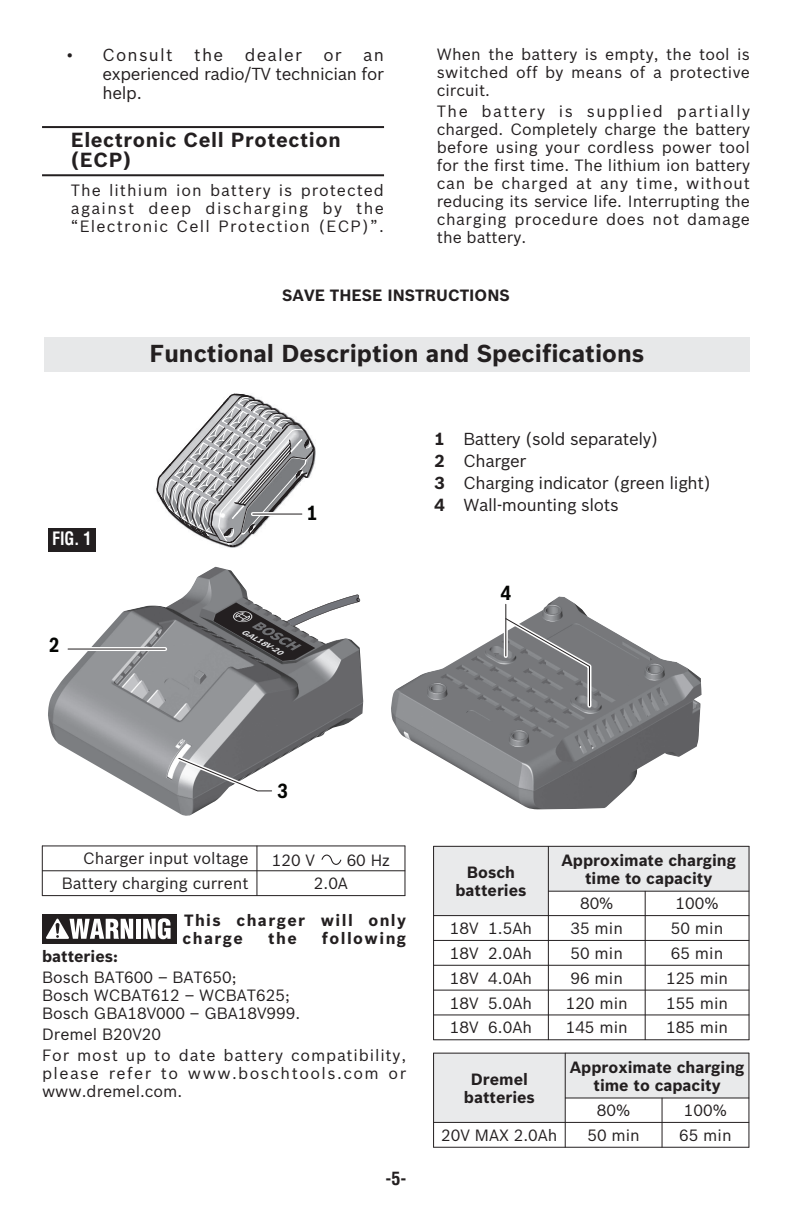
<style>
.page{position:relative;width:792px;height:1224px;background:#fff}
.page>*{position:absolute;margin:0;border:0;box-sizing:border-box;transform-origin:0 0}
.t1{font:700 24px "Bosch Sans";color:#231f20}
.t2{font:700 20px/20px "Bosch Sans";letter-spacing:.03em;color:#231f20}
.t3{font:700 20px "Bosch Sans Cond";color:#040503}
.t4{font:700 condensed 18px "Helvetica";color:#fff;scale:.9 1}
.t5{font:700 condensed 18px "Helvetica";color:#231f20}
.t6{font:17px/21.8px "Bosch Sans";letter-spacing:-.02em;color:#231f20;text-align:justify}
.t7{font:17px "Bosch Sans";letter-spacing:.07em;color:#231f20}
.t8{font:16px/18px "Bosch Sans";color:#231f20;text-align:justify}
.t9{font:700 16px/18px "Bosch Sans";color:#231f20;text-align:center}
.t10{font:16px/20.8px "Bosch Sans";letter-spacing:.05em;color:#231f20}
.t11{font:16px/18px "Bosch Sans";letter-spacing:.09em;color:#231f20}
.t12{font:700 16px/18px "Bosch Sans";letter-spacing:.09em;color:#231f20}
.t13{font:italic 700 7.2px "Bosch Sans";color:#e4e5e7;scale:1.15 1}
.s1{font-weight:700}
</style>
<div class="page">
<hr style="left:42px;top:126px;width:342px;height:2px;background:#231f20">
<hr style="left:42px;top:174px;width:342px;height:2px;background:#231f20">
<img style="left:391px;top:597px;width:311px;height:212px">
<img style="left:48px;top:567px;width:315px;height:249px">
<svg style="left:68px;top:647px;width:97px;height:4px"></svg>
<hr style="left:68px;top:649px;width:97px;height:1px;background:#231f20">
<svg style="left:174px;top:753px;width:102px;height:42px"></svg>
<svg style="left:156px;top:393px;width:159px;height:155px"></svg>
<svg style="left:253px;top:512px;width:49px;height:4px"></svg>
<hr style="left:253px;top:514px;width:49px;height:1px;background:#231f20">
<svg style="left:504px;top:605px;width:4px;height:8px"></svg>
<hr style="left:505px;top:604px;width:1px;height:52px;background:#231f20">
<svg style="left:500px;top:613px;width:93px;height:97px;background:#838487"></svg>
<svg style="left:213px;top:594px;width:148px;height:67px"></svg>
<div style="left:48px;top:528px;width:48px;height:24px;background:#231f20"></div>
<div style="left:44px;top:337px;width:706px;height:34px;background:#e7e8e9"></div>
<div style="left:42px;top:914px;width:135px;height:29px;background:#231f20"></div>
<div style="left:136px;top:919px;width:5px;height:20px;background:#fff"></div>
<svg style="left:143px;top:918px;width:28px;height:21px"></svg>
<svg style="left:46px;top:919px;width:87px;height:20px"></svg>
<svg style="left:321px;top:854px;width:21px;height:11px"></svg>
<hr style="left:42px;top:846px;width:1px;height:50px;background:#231f20">
<hr style="left:257px;top:846px;width:1px;height:50px;background:#231f20">
<hr style="left:405px;top:846px;width:1px;height:50px;background:#231f20">
<hr style="left:42px;top:846px;width:363px;height:1px;background:#231f20">
<hr style="left:42px;top:870px;width:363px;height:1px;background:#231f20">
<hr style="left:42px;top:895px;width:363px;height:1px;background:#231f20">
<div style="left:433px;top:846px;width:115px;height:70px;background:#e9eaeb"></div>
<div style="left:548px;top:846px;width:201px;height:45px;background:#e9eaeb"></div>
<hr style="left:433px;top:846px;width:1px;height:194px;background:#231f20">
<hr style="left:548px;top:846px;width:1px;height:194px;background:#231f20">
<hr style="left:645px;top:891px;width:1px;height:149px;background:#231f20">
<hr style="left:749px;top:846px;width:1px;height:194px;background:#231f20">
<hr style="left:433px;top:846px;width:316px;height:1px;background:#231f20">
<hr style="left:548px;top:891px;width:201px;height:1px;background:#231f20">
<hr style="left:433px;top:915px;width:316px;height:1px;background:#231f20">
<hr style="left:433px;top:940px;width:316px;height:1px;background:#231f20">
<hr style="left:433px;top:965px;width:316px;height:1px;background:#231f20">
<hr style="left:433px;top:990px;width:316px;height:1px;background:#231f20">
<hr style="left:433px;top:1015px;width:316px;height:1px;background:#231f20">
<hr style="left:433px;top:1039px;width:316px;height:1px;background:#231f20">
<div style="left:433px;top:1053px;width:132px;height:69px;background:#e9eaeb"></div>
<div style="left:565px;top:1053px;width:184px;height:45px;background:#e9eaeb"></div>
<hr style="left:433px;top:1053px;width:1px;height:95px;background:#231f20">
<hr style="left:565px;top:1053px;width:1px;height:95px;background:#231f20">
<hr style="left:662px;top:1098px;width:1px;height:50px;background:#231f20">
<hr style="left:749px;top:1053px;width:1px;height:95px;background:#231f20">
<hr style="left:433px;top:1053px;width:316px;height:1px;background:#231f20">
<hr style="left:565px;top:1098px;width:184px;height:1px;background:#231f20">
<hr style="left:433px;top:1122px;width:316px;height:1px;background:#231f20">
<hr style="left:433px;top:1147px;width:316px;height:1px;background:#231f20">
<p class="t7" style="left:67px;top:45px;width:108px">• Consult</p>
<p class="t6" style="left:194px;top:44px;width:30px">the</p>
<p class="t6" style="left:245px;top:44px;width:59px">dealer</p>
<p class="t6" style="left:323px;top:44px;width:20px">or</p>
<p class="t6" style="left:103px;top:45px;width:283px;line-height:19px;text-indent:261px">an experienced radio/TV technician for help.</p>
<p class="t2" style="left:71px;top:130px;width:271px">Electronic Cell Protection (ECP)</p>
<p class="t8" style="left:71px;top:181px;width:315px">The lithium ion battery is protected against deep discharging by the “Electronic Cell Protection (ECP)”.</p>
<p class="t8" style="left:437px;top:45px;width:315px">When the battery is empty, the tool is switched off by means of a protective circuit.</p>
<p class="t8" style="left:437px;top:102px;width:315px">The battery is supplied partially charged. Completely charge the battery before using your cordless power tool for the first time. The lithium ion battery can be charged at any time, without reducing its service life. Interrupting the charging procedure does not damage the battery.</p>
<p class="t9" style="left:282px;top:287px;width:229px">SAVE THESE INSTRUCTIONS</p>
<h1 class="t1" style="left:150px;top:340px;width:496px">Functional Description and Specifications</h1>
<p class="t4" style="left:52px;top:529px;width:46px">FIG. 1</p>
<p class="t3" style="left:49px;top:634px;width:12px">2</p>
<p class="t3" style="left:306px;top:502px;width:12px">1</p>
<p class="t13" style="left:244px;top:627px;width:41px;rotate:30deg">GAL18V-20</p>
<p class="t3" style="left:277px;top:779px;width:12px">3</p>
<p class="t6" style="left:435px;top:428px;width:278px;text-align:left"><span class="s1">1</span> Battery (sold separately)<br><span class="s1">2</span> Charger<br><span class="s1">3</span> Charging indicator (green light)<br><span class="s1">4</span> Wall-mounting slots</p>
<p class="t3" style="left:501px;top:582px;width:12px">4</p>
<p class="t8" style="left:83px;top:850px;width:167px">Charger input voltage</p>
<p class="t8" style="left:272px;top:851px;width:45px">120 V</p>
<p class="t8" style="left:347px;top:851px;width:45px">60 Hz</p>
<p class="t8" style="left:62px;top:875px;width:188px">Battery charging current</p>
<p class="t8" style="left:314px;top:875px;width:36px">2.0A</p>
<p class="t9" style="left:455px;top:863px;width:73px">Bosch batteries</p>
<p class="t9" style="left:561px;top:851px;width:176px">Approximate charging time to capacity</p>
<p class="t8" style="left:580px;top:895px;width:35px">80%</p>
<p class="t8" style="left:676px;top:895px;width:45px">100%</p>
<p class="t12" style="left:183px;top:912px;width:225px">This charger will only charge</p>
<p class="t9" style="left:268px;top:930px;width:30px">the</p>
<p class="t12" style="left:322px;top:930px;width:86px">following</p>
<p class="t9" style="left:42px;top:948px;width:77px">batteries:</p>
<p class="t8" style="left:42px;top:968px;width:260px;text-align:left">Bosch BAT600 – BAT650;<br>Bosch WCBAT612 – WCBAT625;<br>Bosch GBA18V000 – GBA18V999.</p>
<p class="t10" style="left:42px;top:1024px;width:366px">Dremel B20V20<br>For most up to date battery compatibility,</p>
<p class="t11" style="left:42px;top:1064px;width:366px">please refer to www.boschtools.com or www.dremel.com.</p>
<p class="t5" style="left:386px;top:1168px;width:22px">-5-</p>
<p class="t8" style="left:450px;top:920px;width:84px">18V 1.5Ah</p>
<p class="t8" style="left:571px;top:920px;width:54px">35 min</p>
<p class="t8" style="left:671px;top:920px;width:54px">50 min</p>
<p class="t8" style="left:450px;top:944px;width:84px">18V 2.0Ah</p>
<p class="t8" style="left:571px;top:944px;width:54px">50 min</p>
<p class="t8" style="left:671px;top:944px;width:54px">65 min</p>
<p class="t8" style="left:450px;top:969px;width:84px">18V 4.0Ah</p>
<p class="t8" style="left:571px;top:969px;width:54px">96 min</p>
<p class="t8" style="left:666px;top:969px;width:64px">125 min</p>
<p class="t8" style="left:450px;top:994px;width:84px">18V 5.0Ah</p>
<p class="t8" style="left:566px;top:994px;width:64px">120 min</p>
<p class="t8" style="left:666px;top:994px;width:64px">155 min</p>
<p class="t8" style="left:450px;top:1019px;width:84px">18V 6.0Ah</p>
<p class="t8" style="left:566px;top:1019px;width:64px">145 min</p>
<p class="t8" style="left:666px;top:1019px;width:64px">185 min</p>
<p class="t9" style="left:464px;top:1070px;width:73px">Dremel batteries</p>
<p class="t9" style="left:570px;top:1058px;width:176px">Approximate charging time to capacity</p>
<p class="t8" style="left:597px;top:1102px;width:35px">80%</p>
<p class="t8" style="left:684px;top:1102px;width:45px">100%</p>
<p class="t8" style="left:441px;top:1126px;width:118px">20V MAX 2.0Ah</p>
<p class="t8" style="left:587px;top:1126px;width:54px">50 min</p>
<p class="t8" style="left:679px;top:1126px;width:54px">65 min</p>
</div>
